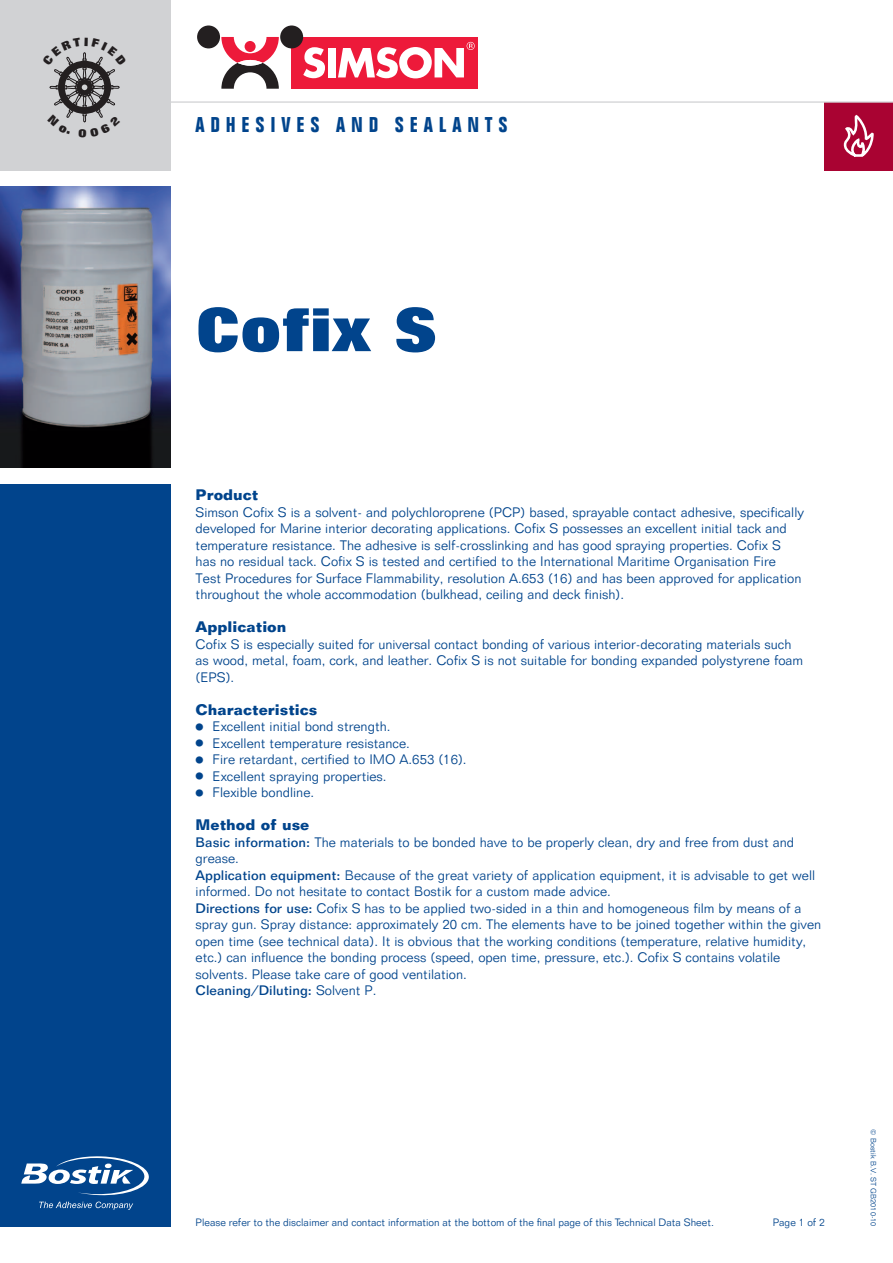
<style>
.page{position:relative;width:893px;height:1263px;background:#fff}
.page>*{position:absolute;margin:0;border:0;box-sizing:border-box;transform-origin:0 0}
.t1{font:800 60px "Folio BT";letter-spacing:-.005em;color:#01448c}
.t2{font:700 condensed 21px "Folio BT";letter-spacing:.275em;color:#01448c}
.t3{font:700 15px "Folio BT";color:#01448c}
.t4{font:300 13.5px/16.5px "Folio BT";color:#01448c}
.t5{font:300 10.5px "Folio BT";color:#01448c}
.t6{font:300 7.5px "Folio BT";color:#01448c}
.s1{font-family:"Universal Newswith Comm Pi";font-weight:400;font-size:9px}
.s2{font-weight:500}
</style>
<div class="page">
<div style="left:825px;top:102px;width:68px;height:68px;background:#a90332"></div>
<svg style="left:843px;top:115px;width:31px;height:42px"></svg>
<div style="left:0;top:0;width:170px;height:170px;background:#d1d2d4"></div>
<div style="left:0;top:484px;width:170px;height:742px;background:#01448c"></div>
<div style="left:292px;top:37px;width:186px;height:52px;background:#ed1a3a"></div>
<svg style="left:303px;top:47px;width:22px;height:31px"></svg>
<div style="left:328px;top:48px;width:8px;height:29px;background:#fff"></div>
<svg style="left:221px;top:37px;width:58px;height:52px"></svg>
<div style="left:245px;top:41px;width:11px;height:11px;background:#ed1a3a;border-radius:50%"></div>
<div style="left:280px;top:26px;width:23px;height:22px;background:#231f20;border-radius:50%"></div>
<div style="left:197px;top:26px;width:23px;height:22px;background:#231f20;border-radius:50%"></div>
<svg style="left:238px;top:60px;width:25px;height:6px"></svg>
<svg style="left:338px;top:42px;width:137px;height:36px"></svg>
<svg style="left:21px;top:1156px;width:128px;height:54px"></svg>
<hr style="left:170px;top:101px;width:723px;height:2px;background:#d1d2d4">
<img style="left:0;top:187px;width:170px;height:280px">
<svg style="left:49px;top:52px;width:71px;height:71px"></svg>
<h2 class="t2" style="left:196px;top:111px;width:314px">ADHESIVES AND SEALANTS</h2>
<h1 class="t1" style="left:196px;top:293px;width:243px">Cofix S</h1>
<p class="t3" style="left:196px;top:486px;width:64px">Product</p>
<p class="t4" style="left:196px;top:504px;width:610px">Simson Cofix S is a solvent- and polychloroprene (PCP) based, sprayable contact adhesive, specifically developed for Marine interior decorating applications. Cofix S possesses an excellent initial tack and temperature resistance. The adhesive is self-crosslinking and has good spraying properties. Cofix S has no residual tack. Cofix S is tested and certified to the International Maritime Organisation Fire Test Procedures for Surface Flammability, resolution A.653 (16) and has been approved for application throughout the whole accommodation (bulkhead, ceiling and deck finish).</p>
<p class="t3" style="left:196px;top:618px;width:92px">Application</p>
<p class="t4" style="left:196px;top:636px;width:609px">Cofix S is especially suited for universal contact bonding of various interior-decorating materials such as wood, metal, foam, cork, and leather. Cofix S is not suitable for bonding expanded polystyrene foam (EPS).</p>
<p class="t3" style="left:196px;top:700px;width:123px">Characteristics</p>
<p class="t4" style="left:196px;top:718px;width:272px"><span class="s1">V</span> Excellent initial bond strength.<br><span class="s1">V</span> Excellent temperature resistance.<br><span class="s1">V</span> Fire retardant, certified to IMO A.653 (16).<br><span class="s1">V</span> Excellent spraying properties.<br><span class="s1">V</span> Flexible bondline.</p>
<p class="t3" style="left:196px;top:816px;width:115px">Method of use</p>
<p class="t4" style="left:196px;top:834px;width:627px"><span class="s2">Basic information:</span> The materials to be bonded have to be properly clean, dry and free from dust and grease.<br><span class="s2">Application equipment:</span> Because of the great variety of application equipment, it is advisable to get well informed. Do not hesitate to contact Bostik for a custom made advice.<br><span class="s2">Directions for use:</span> Cofix S has to be applied two-sided in a thin and homogeneous film by means of a spray gun. Spray distance: approximately 20 cm. The elements have to be joined together within the given open time (see technical data). It is obvious that the working conditions (temperature, relative humidity, etc.) can influence the bonding process (speed, open time, pressure, etc.). Cofix S contains volatile solvents. Please take care of good ventilation.<br><span class="s2">Cleaning/Diluting:</span> Solvent P.</p>
<p class="t5" style="left:196px;top:1216px;width:520px">Please refer to the disclaimer and contact information at the bottom of the final page of this Technical Data Sheet.</p>
<p class="t5" style="left:773px;top:1216px;width:53px">Page 1 of 2</p>
<p class="t6" style="left:878px;top:1129px;width:99px;rotate:90deg">© Bostik B.V. ST GB2010-10</p>
</div>
